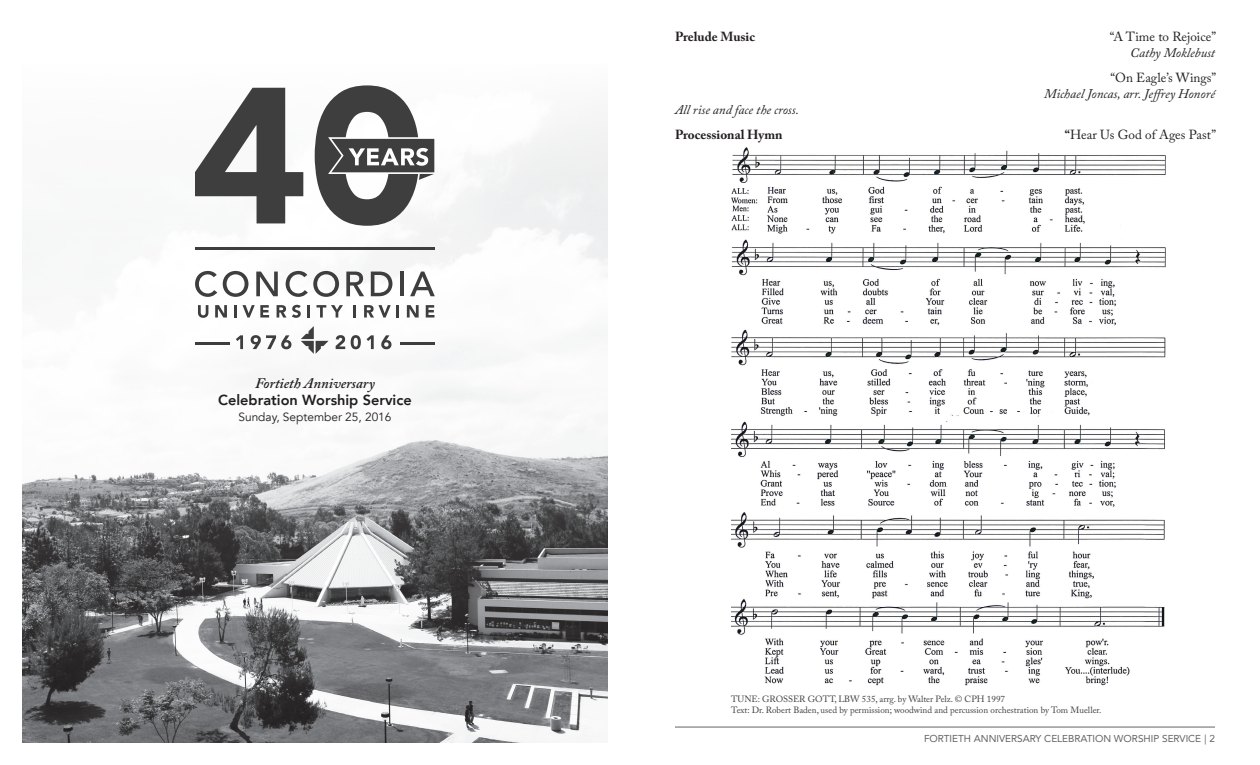
<style>
.page{position:relative;width:1260px;height:765px;background:#fff}
.page>*{position:absolute;margin:0;border:0;box-sizing:border-box;transform-origin:0 0}
.t1{font:800 14.5px "Avenir";color:#231f20}
.t2{font:italic 600 14.5px "Adobe Caslon Pro";color:#231f20}
.t3{font:italic 13.12px "Adobe Caslon Pro";color:#231f20}
.t4{font:13.12px "Adobe Caslon Pro";color:#231f20}
.t5{font:700 13.12px "Adobe Caslon Pro";color:#231f20}
.t6{font:11.88px "Avenir";color:#231f20}
.t7{font:10px "Avenir";color:#636366}
.t8{font:9.12px/10.9px "Adobe Caslon Pro";color:#3e3e3f}
.s1{font-weight:700}
.s2{font-family:"Minion Pro"}
</style>
<div class="page">
<img style="left:22px;top:87px;width:586px;height:655px">
<svg style="left:195px;top:88px;width:108px;height:135px"></svg>
<hr style="left:195px;top:247px;width:239px;height:2px;background:#3e3e3f">
<svg style="left:195px;top:271px;width:22px;height:26px"></svg>
<svg style="left:256px;top:272px;width:22px;height:24px"></svg>
<hr style="left:400px;top:272px;width:3px;height:24px;background:#3e3e3f">
<svg style="left:223px;top:271px;width:25px;height:26px"></svg>
<svg style="left:286px;top:271px;width:53px;height:26px"></svg>
<svg style="left:346px;top:272px;width:18px;height:24px"></svg>
<svg style="left:371px;top:272px;width:21px;height:24px"></svg>
<svg style="left:410px;top:272px;width:25px;height:24px"></svg>
<svg style="left:198px;top:305px;width:10px;height:13px"></svg>
<svg style="left:215px;top:305px;width:12px;height:13px"></svg>
<svg style="left:234px;top:305px;width:35px;height:13px"></svg>
<svg style="left:277px;top:305px;width:24px;height:13px"></svg>
<svg style="left:308px;top:305px;width:2px;height:13px"></svg>
<svg style="left:317px;top:305px;width:26px;height:13px"></svg>
<svg style="left:354px;top:305px;width:2px;height:13px"></svg>
<svg style="left:364px;top:305px;width:35px;height:13px"></svg>
<svg style="left:407px;top:305px;width:12px;height:13px"></svg>
<svg style="left:426px;top:305px;width:8px;height:13px"></svg>
<svg style="left:315px;top:85px;width:119px;height:141px"></svg>
<svg style="left:236px;top:335px;width:7px;height:14px"></svg>
<svg style="left:251px;top:335px;width:40px;height:14px"></svg>
<svg style="left:336px;top:335px;width:9px;height:14px"></svg>
<svg style="left:351px;top:335px;width:10px;height:14px"></svg>
<svg style="left:367px;top:335px;width:7px;height:14px"></svg>
<svg style="left:381px;top:335px;width:10px;height:14px"></svg>
<svg style="left:301px;top:326px;width:28px;height:28px"></svg>
<hr style="left:195px;top:342px;width:35px;height:2px;background:#3e3e3f">
<hr style="left:401px;top:342px;width:34px;height:2px;background:#3e3e3f">
<img style="left:731px;top:147px;width:434px;height:539px">
<hr style="left:675px;top:727px;width:540px;height:1px;background:#636366">
<h1 class="t2" style="left:255px;top:374px;width:121px">Fortieth Anniversary</h1>
<h1 class="t1" style="left:218px;top:389px;width:195px">Celebration Worship Service</h1>
<h3 class="t6" style="left:238px;top:410px;width:155px">Sunday, September 25, 2016</h3>
<h2 class="t5" style="left:675px;top:29px;width:82px">Prelude Music</h2>
<h2 class="t4" style="left:1110px;top:29px;width:108px">“A Time to Rejoice”</h2>
<h2 class="t3" style="left:1130px;top:45px;width:86px">Cathy Moklebust</h2>
<h2 class="t4" style="left:1111px;top:70px;width:107px">“On Eagle’s Wings”</h2>
<h2 class="t3" style="left:1044px;top:86px;width:172px">Michael Joncas, arr. Jeffrey Honoré</h2>
<h2 class="t3" style="left:675px;top:102px;width:125px">All rise and face the cross.</h2>
<h2 class="t5" style="left:675px;top:126px;width:109px">Processional Hymn</h2>
<h2 class="t4" style="left:1065px;top:126px;width:153px"><span class="s1">“</span>Hear Us God of Ages Past”</h2>
<p class="t8" style="left:731px;top:694px;width:372px">TUNE: GROSSER GOTT, LBW 535, arrg. by Walter Pelz. © CPH 1997<br>Text: Dr. Robert Baden, used by permission; woodwind and percussion orchestration by Tom Mueller.</p>
<p class="t7" style="left:924px;top:731px;width:292px">FORTIETH ANNIVERSARY CELEBRATION WORSHIP SERVICE <span class="s2">|</span> 2</p>
</div>
